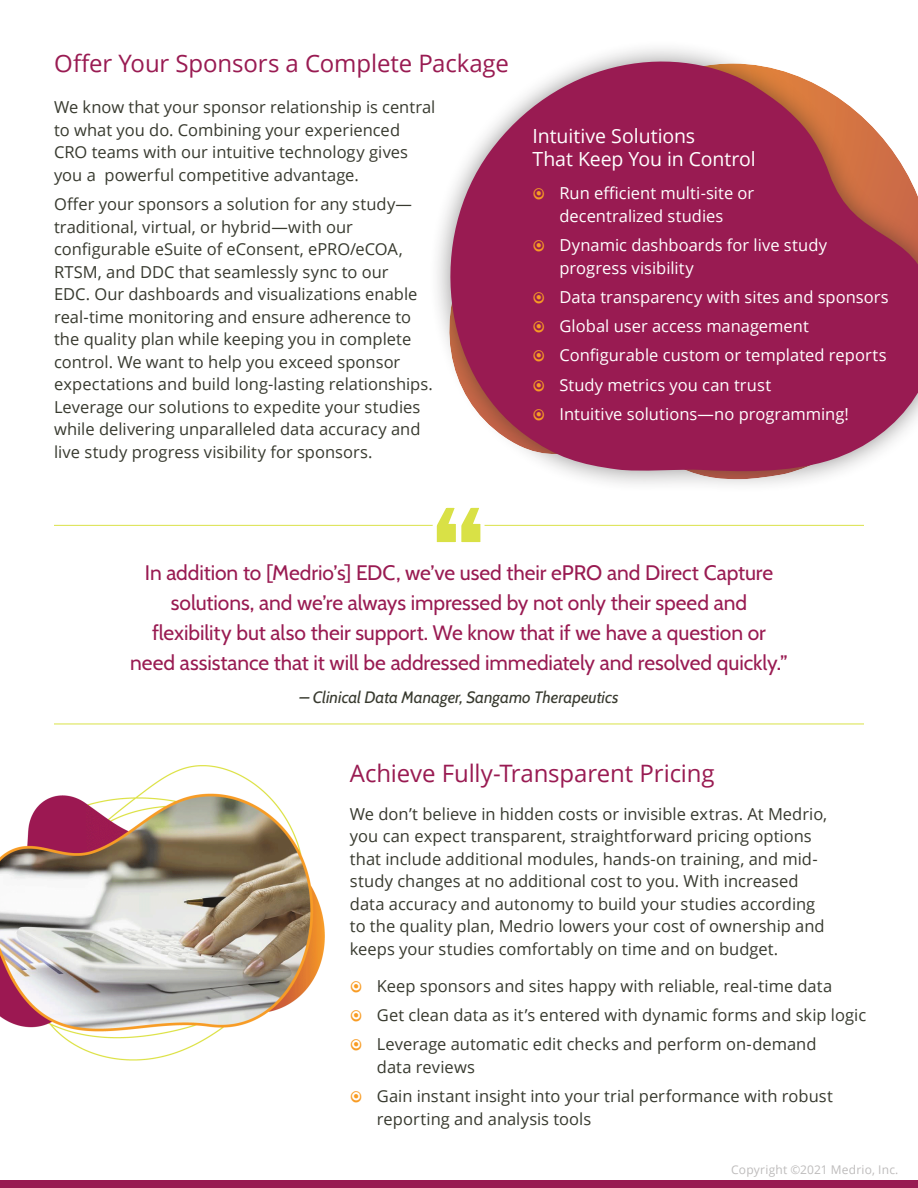
<style>
.page{position:relative;width:918px;height:1188px;background:#fff}
.page>*{position:absolute;margin:0;border:0;box-sizing:border-box;transform-origin:0 0}
.t1{font:24px "Open Sans";letter-spacing:-.005em;color:#991b52}
.t2{font:21px/30px "Cabin";letter-spacing:-.005em;color:#991b52;text-align:center}
.t3{font:19.5px/23.4px "Open Sans";letter-spacing:-.005em;color:#fff}
.t4{font:16.5px/22.5px "Open Sans";color:#383a2f}
.t5{font:16.5px/29.2px "Open Sans";color:#fff}
.t6{font:italic 16.5px "Cabin";color:#383a2f}
.t7{font:12px "Open Sans";letter-spacing:.015em;color:#bebcbc}
</style>
<div class="page">
<div style="left:428px;top:39px;width:490px;height:455px;background:#231f20;opacity:.5"></div>
<svg style="left:428px;top:39px;width:490px;height:435px;fill:#991b52"></svg>
<hr style="left:54px;top:525px;width:810px;height:1px;background:#dae247">
<hr style="left:54px;top:724px;width:810px;height:1px;background:#dae247">
<svg style="left:429px;top:507px;width:59px;height:36px"></svg>
<img style="left:0;top:765px;width:325px;height:296px">
<div style="left:0;top:1181px;width:918px;height:7px;background:#991b52"></div>
<svg style="left:534px;top:189px;width:10px;height:11px"></svg>
<svg style="left:534px;top:241px;width:10px;height:10px"></svg>
<svg style="left:534px;top:292px;width:10px;height:11px"></svg>
<svg style="left:534px;top:322px;width:10px;height:10px"></svg>
<svg style="left:534px;top:351px;width:10px;height:11px"></svg>
<svg style="left:534px;top:380px;width:10px;height:11px"></svg>
<svg style="left:534px;top:409px;width:10px;height:11px"></svg>
<h1 class="t1" style="left:54px;top:47px;width:456px">Offer Your Sponsors a Complete Package</h1>
<p class="t4" style="left:54px;top:98px;width:383px">We know that your sponsor relationship is central to what you do. Combining your experienced CRO teams with our intuitive technology gives you a powerful competitive advantage.</p>
<p class="t4" style="left:54px;top:192px;width:380px">Offer your sponsors a solution for any study— traditional, virtual, or hybrid—with our configurable eSuite of eConsent, ePRO/eCOA, RTSM, and DDC that seamlessly sync to our<br>EDC. Our dashboards and visualizations enable real-time monitoring and ensure adherence to the quality plan while keeping you in complete control. We want to help you exceed sponsor expectations and build long-lasting relationships.<br>Leverage our solutions to expedite your studies while delivering unparalleled data accuracy and live study progress visibility for sponsors.</p>
<p class="t3" style="left:532px;top:126px;width:225px">Intuitive Solutions<br>That Keep You in Control</p>
<p class="t5" style="left:559px;top:182px;width:196px;line-height:22.5px">Run efficient multi-site or decentralized studies</p>
<p class="t5" style="left:559px;top:236px;width:269px;line-height:22.5px">Dynamic dashboards for live study progress visibility</p>
<p class="t5" style="left:559px;top:284px;width:331px">Data transparency with sites and sponsors Global user access management Configurable custom or templated reports Study metrics you can trust<br>Intuitive solutions—no programming!</p>
<p class="t2" style="left:130px;top:560px;width:659px">In addition to [Medrio’s] EDC, we’ve used their ePRO and Direct Capture solutions, and we’re always impressed by not only their speed and flexibility but also their support. We know that if we have a question or need assistance that it will be addressed immediately and resolved quickly.”</p>
<p class="t6" style="left:299px;top:691px;width:321px">– Clinical Data Manager, Sangamo Therapeutics</p>
<h1 class="t1" style="left:350px;top:764px;width:366px">Achieve Fully-Transparent Pricing</h1>
<p class="t4" style="left:350px;top:802px;width:479px">We don’t believe in hidden costs or invisible extras. At Medrio, you can expect transparent, straightforward pricing options that include additional modules, hands-on training, and mid&shy;study changes at no additional cost to you. With increased data accuracy and autonomy to build your studies according to the quality plan, Medrio lowers your cost of ownership and keeps your studies comfortably on time and on budget.</p>
<p class="t4" style="left:377px;top:973px;width:491px;line-height:29.2px">Keep sponsors and sites happy with reliable, real-time data<br>Get clean data as it’s entered with dynamic forms and skip logic<br>Leverage automatic edit checks and perform on-demand</p>
<p class="t4" style="left:377px;top:1054px;width:458px;line-height:29.2px">data reviews<br>Gain instant insight into your trial performance with robust</p>
<p class="t4" style="left:377px;top:1109px;width:216px">reporting and analysis tools</p>
<p class="t7" style="left:731px;top:1165px;width:169px">Copyright ©2021 Medrio, Inc.</p>
</div>
